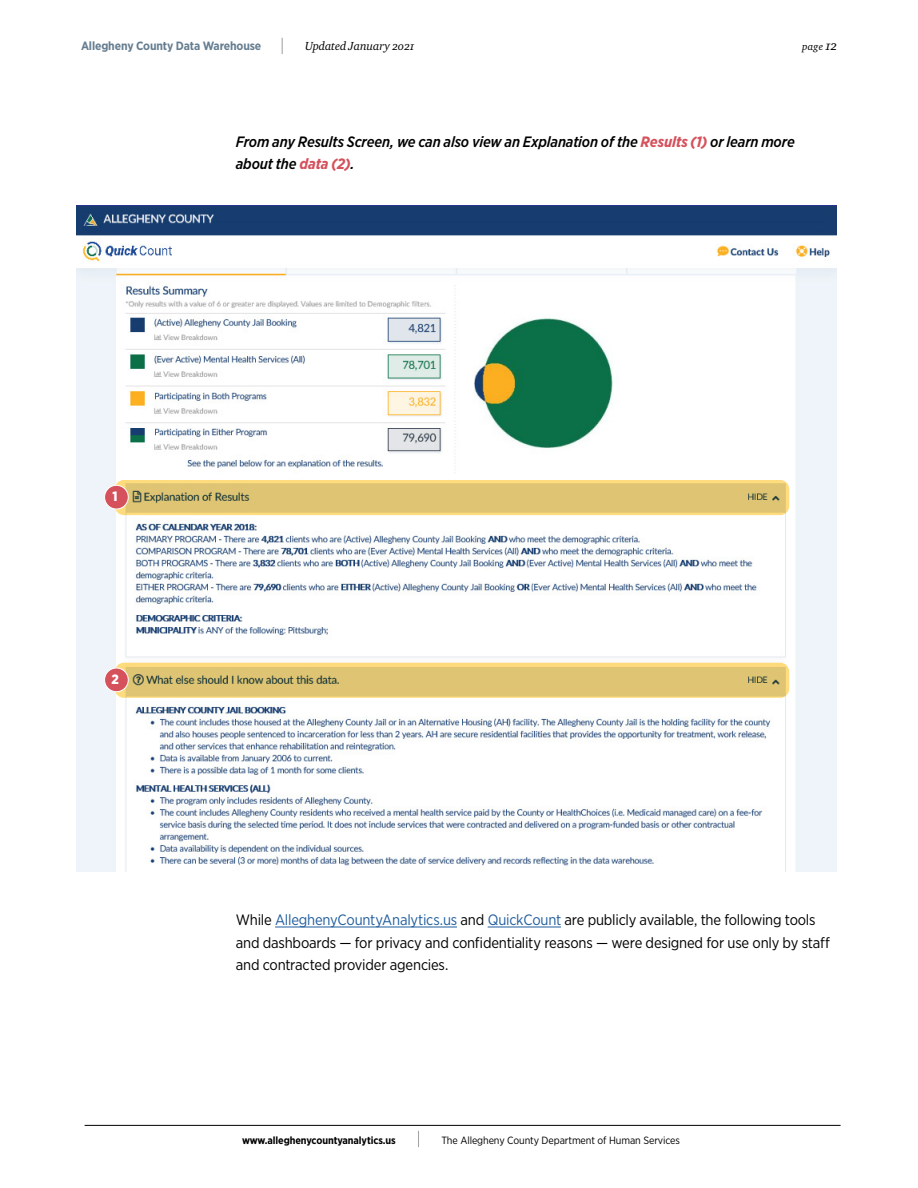
<style>
.page{position:relative;width:918px;height:1188px;background:#fff}
.page>*{position:absolute;margin:0;border:0;box-sizing:border-box;transform-origin:0 0}
.t1{font:15px/22.5px "Gotham Narrow";letter-spacing:-.015em;color:#000}
.t2{font:italic 500 15px/22.5px "Gotham Narrow";letter-spacing:-.01em;color:#000}
.t3{font:900 13.5px "Gotham Narrow";color:#fff}
.t4{font:700 12px "Gotham Narrow";letter-spacing:-.01em;color:#667e91}
.t5{font:12px "Charter ITC Regu Ital OS";letter-spacing:-.01em;color:#000}
.t6{font:10.5px "Gotham Narrow";letter-spacing:-.01em;color:#000}
.t7{font:700 10.5px "Gotham Narrow";letter-spacing:-.01em;color:#000}
.t8{font:10.5px "Charter ITC Regu Ital OS";color:#000}
.s1{font-weight:100;font-size:18px;color:#000}
.s2{font-size:13.5px}
.s3{font-weight:700;color:#d5515c}
.s4{color:#215e9e}
.s5{font-weight:100;font-size:18px}
</style>
<div class="page">
<hr style="left:85px;top:1125px;width:756px;height:1px;background:#000">
<hr style="left:275px;top:927px;width:182px;height:1px;background:#215e9e">
<hr style="left:488px;top:927px;width:73px;height:1px;background:#215e9e">
<img style="left:77px;top:206px;width:759px;height:665px">
<svg style="left:115px;top:663px;width:674px;height:35px;background:#ddc474"></svg>
<div style="left:105px;top:668px;width:23px;height:24px;background:#d5515c;border-radius:50%"></div>
<div style="left:104px;top:668px;width:25px;height:24px;border:1px solid #fff;border-radius:50%"></div>
<svg style="left:115px;top:480px;width:674px;height:35px;background:#e0c574"></svg>
<div style="left:105px;top:485px;width:23px;height:24px;background:#d5515c;border-radius:50%"></div>
<div style="left:104px;top:485px;width:25px;height:24px;border:1px solid #fff;border-radius:50%"></div>
<p class="t4" style="left:81px;top:38px;width:205px">Allegheny County Data Warehouse <span class="s1">|</span></p>
<p class="t5" style="left:305px;top:39px;width:111px">Updated January 2021</p>
<p class="t8" style="left:802px;top:40px;width:36px">page <span class="s2">12</span></p>
<p class="t2" style="left:236px;top:130px;width:561px">From any Results Screen, we can also view an Explanation of the <span class="s3">Results (1)</span> or learn more about the <span class="s3">data (2)</span>.</p>
<p class="t3" style="left:113px;top:488px;width:7px">1</p>
<p class="t3" style="left:111px;top:670px;width:9px">2</p>
<p class="t1" style="left:236px;top:909px;width:596px">While <span class="s4">AlleghenyCountyAnalytics.us</span> and <span class="s4">QuickCount</span> are publicly available, the following tools and dashboards — for privacy and confidentiality reasons — were designed for use only by staff and contracted provider agencies.</p>
<p class="t7" style="left:242px;top:1133px;width:180px">www.alleghenycountyanalytics.us <span class="s5">|</span></p>
<p class="t6" style="left:441px;top:1134px;width:240px">The Allegheny County Department of Human Services</p>
</div>
